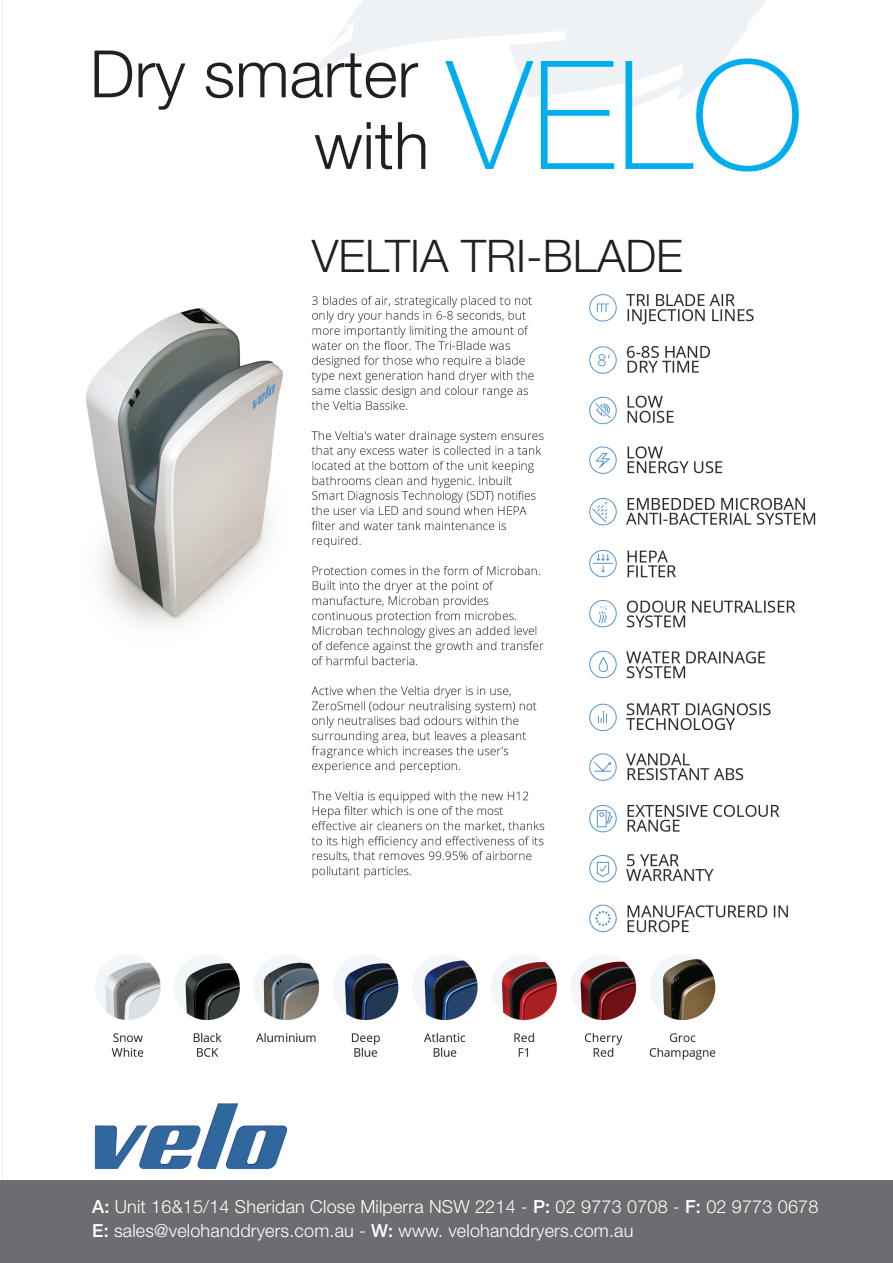
<style>
.page{position:relative;width:893px;height:1263px;background:#fff}
.page>*{position:absolute;margin:0;border:0;box-sizing:border-box;transform-origin:0 0}
.t1{font:100 151.05px "Helvetica Neue";color:#00aeef}
.t2{font:300 65.4px/71.6px "Helvetica Neue";color:#231f20;text-align:right}
.t3{font:300 45px "Helvetica Neue";color:#231f20}
.t4{font:300 18px/24px "Helvetica Neue";letter-spacing:.01em;color:#fff}
.s1{font-weight:500}
</style>
<div class="page">
<img style="left:2px;top:0;width:814px;height:1180px">
<img style="left:90px;top:1097px;width:205px;height:79px">
<div style="left:0;top:1180px;width:893px;height:83px;background:#6c6d70"></div>
<h2 class="t2" style="left:90px;top:37px;width:341px">Dry smarter with</h2>
<h1 class="t1" style="left:447px;top:29px;width:358px">VELO</h1>
<h3 class="t3" style="left:312px;top:228px;width:372px">VELTIA TRI-BLADE</h3>
<p class="t4" style="left:92px;top:1194px;width:728px"><span class="s1">A:</span> Unit 16&amp;15/14 Sheridan Close Milperra NSW 2214 - <span class="s1">P:</span> 02 9773 0708 - <span class="s1">F:</span> 02 9773 0678<br><span class="s1">E:</span> sales@velohanddryers.com.au - <span class="s1">W:</span> www. velohanddryers.com.au</p>
</div>
